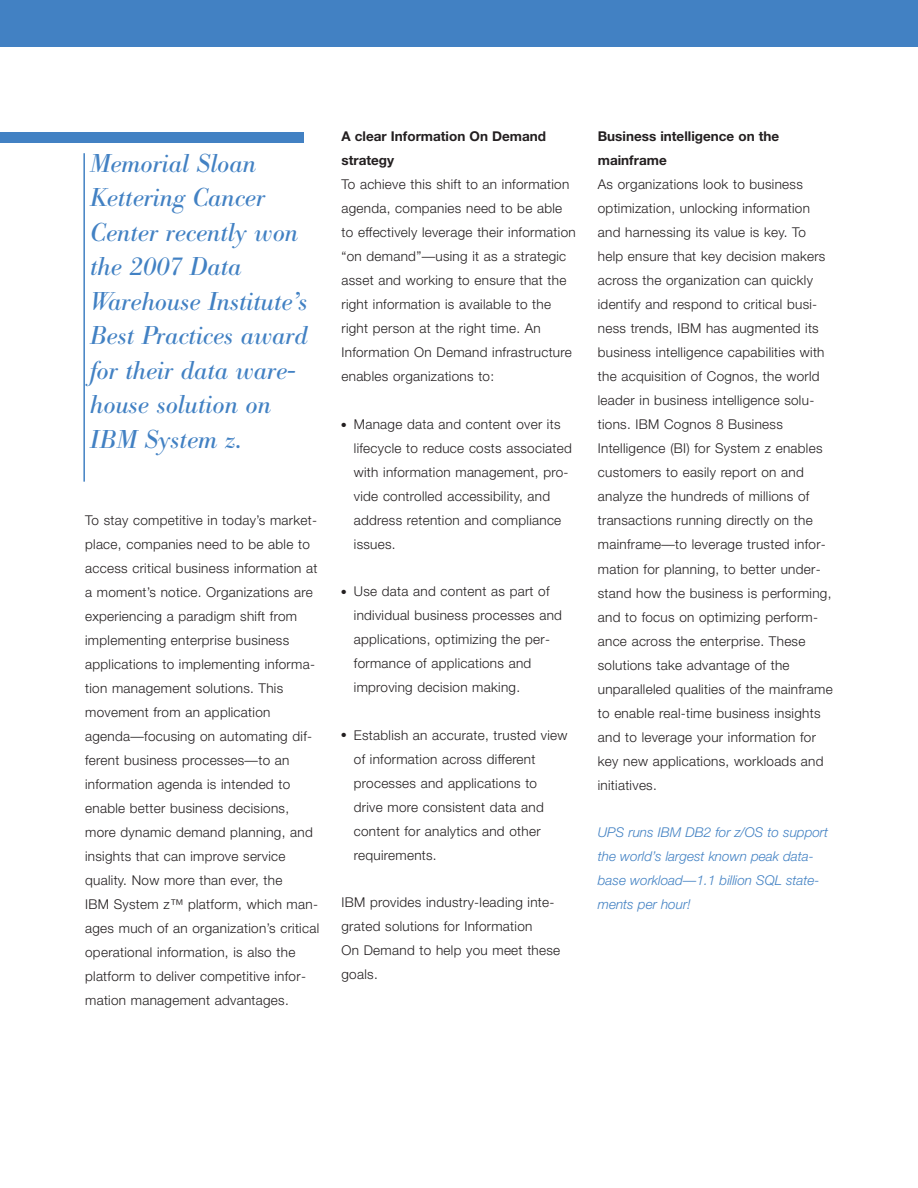
<style>
.page{position:relative;width:918px;height:1188px;background:#fff}
.page>*{position:absolute;margin:0;border:0;box-sizing:border-box;transform-origin:0 0}
.t1{font:italic 25.5px/34.5px "Bodoni BE";color:#4281c3}
.t2{font:300 13.5px/24px "Helvetica Neue";letter-spacing:.02em;color:#231f20}
.t3{font:italic 300 13.5px/24px "Helvetica Neue";color:#4281c3}
.t4{font:700 13.5px/24px "Helvetica Neue";color:#231f20}
.s1{font-style:normal}
</style>
<div class="page">
<div style="left:0;top:0;width:918px;height:47px;background:#4281c3"></div>
<hr style="left:83px;top:153px;width:2px;height:309px;background:#4281c3">
<hr style="left:83px;top:462px;width:2px;height:20px;background:#4281c3">
<div style="left:0;top:132px;width:303px;height:11px;background:#4281c3"></div>
<h3 class="t1" style="left:90px;top:149px;width:219px">Memorial Sloan<br>Kettering Cancer<br>Center recently won the 2007 Data<br>Warehouse Institute’s<br>Best Practices award for their data ware&shy;house solution on<br>IBM System z.</h3>
<p class="t2" style="left:85px;top:510px;width:236px">To stay competitive in today’s market&shy;place, companies need to be able to access critical business information at a moment’s notice. Organizations are experiencing a paradigm shift from implementing enterprise business applications to implementing informa&shy;tion management solutions. This movement from an application agenda—focusing on automating dif&shy;ferent business processes—to an information agenda is intended to enable better business decisions, more dynamic demand planning, and insights that can improve service quality. Now more than ever, the<br>IBM System z™ platform, which man&shy;ages much of an organization’s critical operational information, is also the platform to deliver competitive infor&shy;mation management advantages.</p>
<h2 class="t4" style="left:342px;top:126px;width:206px">A clear Information On Demand strategy</h2>
<p class="t2" style="left:342px;top:174px;width:236px">To achieve this shift to an information agenda, companies need to be able to effectively leverage their information “on demand”—using it as a strategic asset and working to ensure that the right information is available to the right person at the right time. An Information On Demand infrastructure enables organizations to:</p>
<p class="t2" style="left:354px;top:413px;width:220px;text-indent:-12px">● Manage data and content over its lifecycle to reduce costs associated with information management, pro&shy;vide controlled accessibility, and address retention and compliance issues.</p>
<p class="t2" style="left:354px;top:581px;width:210px;text-indent:-12px">● Use data and content as part of individual business processes and applications, optimizing the per&shy;formance of applications and improving decision making.</p>
<p class="t2" style="left:354px;top:724px;width:215px;text-indent:-12px">● Establish an accurate, trusted view of information across different processes and applications to drive more consistent data and content for analytics and other requirements.</p>
<p class="t2" style="left:341px;top:891px;width:220px">IBM provides industry-leading inte&shy;grated solutions for Information<br>On Demand to help you meet these goals.</p>
<h2 class="t4" style="left:598px;top:126px;width:183px">Business intelligence on the mainframe</h2>
<p class="t2" style="left:598px;top:174px;width:236px">As organizations look to business optimization, unlocking information and harnessing its value is key. To help ensure that key decision makers across the organization can quickly identify and respond to critical busi&shy;ness trends, IBM has augmented its business intelligence capabilities with the acquisition of Cognos, the world leader in business intelligence solu&shy;tions. IBM Cognos 8 Business Intelligence (BI) for System z enables customers to easily report on and analyze the hundreds of millions of transactions running directly on the mainframe—to leverage trusted infor&shy;mation for planning, to better under&shy;stand how the business is performing, and to focus on optimizing perform&shy;ance across the enterprise. These solutions take advantage of the unparalleled qualities of the mainframe to enable real-time business insights and to leverage your information for key new applications, workloads and initiatives.</p>
<p class="t3" style="left:598px;top:821px;width:232px">UPS runs IBM DB2 for z/OS to support the world’s largest known peak data&shy;base workload<span class="s1">—</span>1.1 billion SQL state&shy;ments per hour!</p>
</div>
